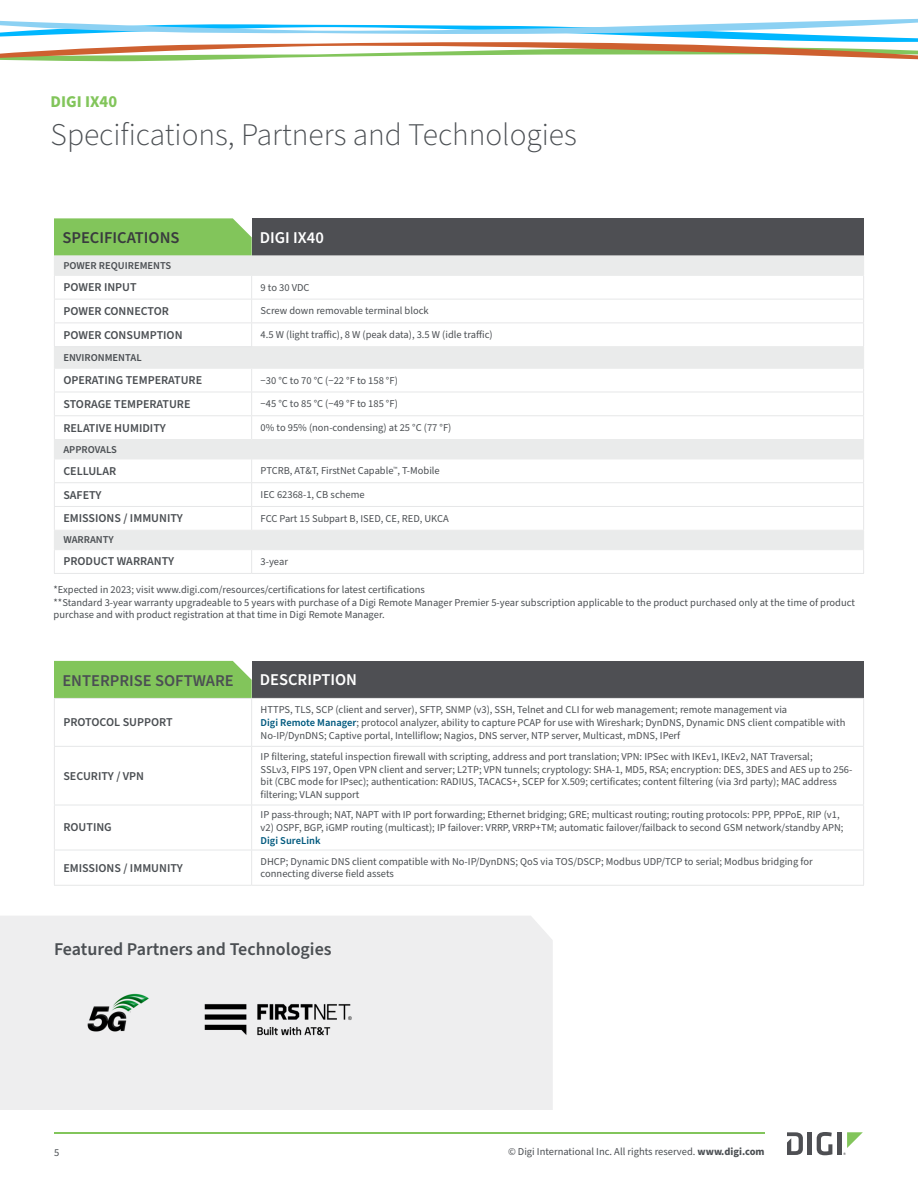
<style>
.page{position:relative;width:918px;height:1188px;background:#fff}
.page>*{position:absolute;margin:0;border:0;box-sizing:border-box;transform-origin:0 0}
.Intro_NEW{font:300 31.5px "Source Sans Pro";color:#4b4f53}
.Subhead_1_NEW{font:600 18px "Source Sans Pro";color:#4b4f53}
.t1{font:600 16.5px "Source Sans Pro";color:#fff}
.t2{font:600 16.5px "Source Sans Pro";color:#4b4f53}
.t3{font:600 16.5px "Source Sans Pro";color:#393b3e}
.Intro_NEW-2{font:700 16.5px "Source Sans Pro";color:#82c55b}
.Table_-_Left_Column{font:600 12px "Source Sans Pro";color:#4b4f53}
.Table_-_Body_Copy{font:10.5px/12.8px "Source Sans Pro";color:#4b4f53}
.Table_-_Header{font:600 10.5px "Source Sans Pro";color:#4b4f53}
.s1{font-weight:600;color:#00597e}
.s2{font-weight:700}
</style>
<div class="page">
<hr style="left:54px;top:1132px;width:711px;height:2px;background:#82c55b">
<hr style="left:808px;top:1132px;width:4px;height:23px;background:#4e4f53">
<svg style="left:817px;top:1132px;width:15px;height:23px"></svg>
<hr style="left:837px;top:1132px;width:4px;height:23px;background:#4e4f53">
<svg style="left:787px;top:1132px;width:16px;height:23px"></svg>
<svg style="left:843px;top:1132px;width:20px;height:23px"></svg>
<div style="left:0;top:916px;width:553px;height:194px;background:#eeeeef"></div>
<div style="left:252px;top:218px;width:612px;height:38px;background:#4e4f53"></div>
<div style="left:252px;top:257px;width:611px;height:18px;background:#eaebeb"></div>
<svg style="left:252px;top:298px;width:611px;height:251px"></svg>
<hr style="left:252px;top:346px;width:612px;height:1px;background:#eaebeb">
<hr style="left:252px;top:299px;width:612px;height:1px;background:#e6e7e8">
<hr style="left:252px;top:322px;width:612px;height:1px;background:#e6e7e8">
<hr style="left:252px;top:392px;width:612px;height:1px;background:#e6e7e8">
<hr style="left:252px;top:415px;width:612px;height:1px;background:#e6e7e8">
<hr style="left:252px;top:482px;width:612px;height:1px;background:#e6e7e8">
<hr style="left:252px;top:506px;width:612px;height:1px;background:#e6e7e8">
<svg style="left:863px;top:257px;width:1px;height:316px"></svg>
<hr style="left:54px;top:573px;width:198px;height:1px;background:#e6e7e8">
<hr style="left:252px;top:573px;width:612px;height:1px;background:#e6e7e8">
<hr style="left:252px;top:256px;width:612px;height:1px;background:#eaebeb">
<hr style="left:252px;top:275px;width:612px;height:1px;background:#eaebeb">
<hr style="left:252px;top:368px;width:612px;height:1px;background:#eaebeb">
<hr style="left:252px;top:439px;width:612px;height:1px;background:#eaebeb">
<hr style="left:252px;top:459px;width:612px;height:1px;background:#eaebeb">
<hr style="left:252px;top:530px;width:612px;height:1px;background:#eaebeb">
<hr style="left:252px;top:549px;width:612px;height:1px;background:#eaebeb">
<svg style="left:54px;top:218px;width:198px;height:355px"></svg>
<hr style="left:54px;top:368px;width:198px;height:1px;background:#eaebeb">
<hr style="left:54px;top:459px;width:198px;height:1px;background:#eaebeb">
<hr style="left:54px;top:549px;width:198px;height:1px;background:#eaebeb">
<svg style="left:54px;top:661px;width:810px;height:37px;background:#5b6c56"></svg>
<svg style="left:55px;top:804px;width:808px;height:46px"></svg>
<hr style="left:863px;top:699px;width:1px;height:47px;background:#e6e7e8">
<hr style="left:863px;top:747px;width:1px;height:58px;background:#e6e7e8">
<hr style="left:54px;top:805px;width:198px;height:1px;background:#e6e7e8">
<hr style="left:252px;top:805px;width:612px;height:1px;background:#e6e7e8">
<hr style="left:863px;top:805px;width:1px;height:45px;background:#e6e7e8">
<hr style="left:54px;top:850px;width:198px;height:1px;background:#e6e7e8">
<hr style="left:252px;top:850px;width:612px;height:1px;background:#e6e7e8">
<hr style="left:863px;top:850px;width:1px;height:35px;background:#e6e7e8">
<hr style="left:54px;top:885px;width:198px;height:1px;background:#e6e7e8">
<hr style="left:252px;top:885px;width:612px;height:1px;background:#e6e7e8">
<hr style="left:252px;top:698px;width:612px;height:1px;background:#e6e7e8">
<hr style="left:252px;top:746px;width:612px;height:1px;background:#e6e7e8">
<hr style="left:54px;top:698px;width:198px;height:1px;background:#e6e7e8">
<hr style="left:54px;top:699px;width:1px;height:47px;background:#e6e7e8">
<hr style="left:251px;top:699px;width:1px;height:47px;background:#e6e7e8">
<hr style="left:54px;top:746px;width:198px;height:1px;background:#e6e7e8">
<hr style="left:54px;top:747px;width:1px;height:58px;background:#e6e7e8">
<hr style="left:251px;top:747px;width:1px;height:58px;background:#e6e7e8">
<hr style="left:54px;top:805px;width:1px;height:45px;background:#e6e7e8">
<hr style="left:251px;top:805px;width:1px;height:45px;background:#e6e7e8">
<hr style="left:54px;top:850px;width:1px;height:35px;background:#e6e7e8">
<hr style="left:251px;top:850px;width:1px;height:35px;background:#e6e7e8">
<img style="left:196px;top:995px;width:162px;height:48px">
<svg style="left:0;top:18px;width:918px;height:44px"></svg>
<img style="left:84px;top:977px;width:68px;height:70px">
<p class="Intro_NEW-2" style="left:51px;top:90px;width:68px">DIGI IX40</p>
<p class="Intro_NEW" style="left:51px;top:113px;width:528px">Specifications, Partners and Technologies</p>
<p class="t3" style="left:62px;top:227px;width:119px">SPECIFICATIONS</p>
<p class="t1" style="left:260px;top:226px;width:65px">DIGI IX40</p>
<p class="Table_-_Header" style="left:63px;top:259px;width:109px">POWER REQUIREMENTS</p>
<p class="Table_-_Left_Column" style="left:63px;top:279px;width:75px">POWER INPUT</p>
<p class="Table_-_Body_Copy" style="left:261px;top:281px;width:50px">9 to 30 VDC</p>
<p class="Table_-_Left_Column" style="left:63px;top:303px;width:107px">POWER CONNECTOR</p>
<p class="Table_-_Body_Copy" style="left:261px;top:305px;width:170px">Screw down removable terminal block</p>
<p class="Table_-_Left_Column" style="left:63px;top:327px;width:121px">POWER CONSUMPTION</p>
<p class="Table_-_Body_Copy" style="left:261px;top:329px;width:234px">4.5 W (light traffic), 8 W (peak data), 3.5 W (idle traffic)</p>
<p class="Table_-_Header" style="left:63px;top:350px;width:80px">ENVIRONMENTAL</p>
<p class="Table_-_Left_Column" style="left:63px;top:372px;width:140px">OPERATING TEMPERATURE</p>
<p class="Table_-_Body_Copy" style="left:261px;top:374px;width:139px">−30 °C to 70 °C (−22 °F to 158 °F)</p>
<p class="Table_-_Left_Column" style="left:63px;top:396px;width:129px">STORAGE TEMPERATURE</p>
<p class="Table_-_Body_Copy" style="left:261px;top:398px;width:139px">−45 °C to 85 °C (−49 °F to 185 °F)</p>
<p class="Table_-_Left_Column" style="left:63px;top:420px;width:104px">RELATIVE HUMIDITY</p>
<p class="Table_-_Body_Copy" style="left:261px;top:422px;width:192px">0% to 95% (non-condensing) at 25 °C (77 °F)</p>
<p class="Table_-_Header" style="left:63px;top:442px;width:55px">APPROVALS</p>
<p class="Table_-_Left_Column" style="left:63px;top:463px;width:54px">CELLULAR</p>
<p class="Table_-_Body_Copy" style="left:261px;top:465px;width:181px">PTCRB, AT&amp;T, FirstNet Capable<sup>™</sup>, T-Mobile</p>
<p class="Table_-_Left_Column" style="left:63px;top:487px;width:40px">SAFETY</p>
<p class="Table_-_Body_Copy" style="left:261px;top:489px;width:105px">IEC 62368-1, CB scheme</p>
<p class="Table_-_Left_Column" style="left:63px;top:510px;width:121px">EMISSIONS / IMMUNITY</p>
<p class="Table_-_Body_Copy" style="left:261px;top:512px;width:190px">FCC Part 15 Subpart B, ISED, CE, RED, UKCA</p>
<p class="Table_-_Header" style="left:63px;top:533px;width:52px">WARRANTY</p>
<p class="Table_-_Left_Column" style="left:63px;top:553px;width:112px">PRODUCT WARRANTY</p>
<p class="Table_-_Body_Copy" style="left:261px;top:555px;width:29px">3-year</p>
<p class="Table_-_Body_Copy" style="left:54px;top:583px;width:373px">*Expected in 2023; visit www.digi.com/resources/certifications for latest certifications</p>
<p class="Table_-_Body_Copy" style="left:54px;top:596px;width:803px">**Standard 3-year warranty upgradeable to 5 years with purchase of a Digi Remote Manager Premier 5-year subscription applicable to the product purchased only at the time of product purchase and with product registration at that time in Digi Remote Manager.</p>
<p class="t2" style="left:62px;top:669px;width:173px">ENTERPRISE SOFTWARE</p>
<p class="t1" style="left:260px;top:669px;width:99px">DESCRIPTION</p>
<p class="Table_-_Left_Column" style="left:63px;top:714px;width:111px">PROTOCOL SUPPORT</p>
<p class="Table_-_Body_Copy" style="left:261px;top:704px;width:528px">HTTPS, TLS, SCP (client and server), SFTP, SNMP (v3), SSH, Telnet and CLI for web management; remote management via</p>
<p class="Table_-_Body_Copy" style="left:261px;top:716px;width:586px"><span class="s1">Digi Remote Manager</span>; protocol analyzer, ability to capture PCAP for use with Wireshark; DynDNS, Dynamic DNS client compatible with<br>No-IP/DynDNS; Captive portal, Intelliflow; Nagios, DNS server, NTP server, Multicast, mDNS, IPerf</p>
<p class="Table_-_Left_Column" style="left:63px;top:768px;width:82px">SECURITY / VPN</p>
<p class="Table_-_Left_Column" style="left:63px;top:819px;width:50px">ROUTING</p>
<p class="Table_-_Body_Copy" style="left:261px;top:750px;width:553px">IP filtering, stateful inspection firewall with scripting, address and port translation; VPN: IPSec with IKEv1, IKEv2, NAT Traversal;</p>
<p class="Table_-_Body_Copy" style="left:261px;top:763px;width:593px">SSLv3, FIPS 197, Open VPN client and server; L2TP; VPN tunnels; cryptology: SHA-1, MD5, RSA; encryption: DES, 3DES and AES up to 256- bit (CBC mode for IPsec); authentication: RADIUS, TACACS+, SCEP for X.509; certificates; content filtering (via 3rd party); MAC address filtering; VLAN support</p>
<p class="Table_-_Body_Copy" style="left:261px;top:809px;width:584px">IP pass-through; NAT, NAPT with IP port forwarding; Ethernet bridging; GRE; multicast routing; routing protocols: PPP, PPPoE, RIP (v1, v2) OSPF, BGP, iGMP routing (multicast); IP failover: VRRP, VRRP+TM; automatic failover/failback to second GSM network/standby APN;<br><span class="s1">Digi SureLink</span></p>
<p class="Table_-_Left_Column" style="left:63px;top:860px;width:121px">EMISSIONS / IMMUNITY</p>
<p class="Table_-_Body_Copy" style="left:261px;top:855px;width:554px">DHCP; Dynamic DNS client compatible with No-IP/DynDNS; QoS via TOS/DSCP; Modbus UDP/TCP to serial; Modbus bridging for connecting diverse field assets</p>
<p class="Subhead_1_NEW" style="left:54px;top:937px;width:279px">Featured Partners and Technologies</p>
<p class="Table_-_Body_Copy" style="left:54px;top:1146px;width:7px">5</p>
<p class="Table_-_Body_Copy" style="left:508px;top:1145px;width:258px">© Digi International Inc. All rights reserved. <span class="s2">www.digi.com</span></p>
</div>
